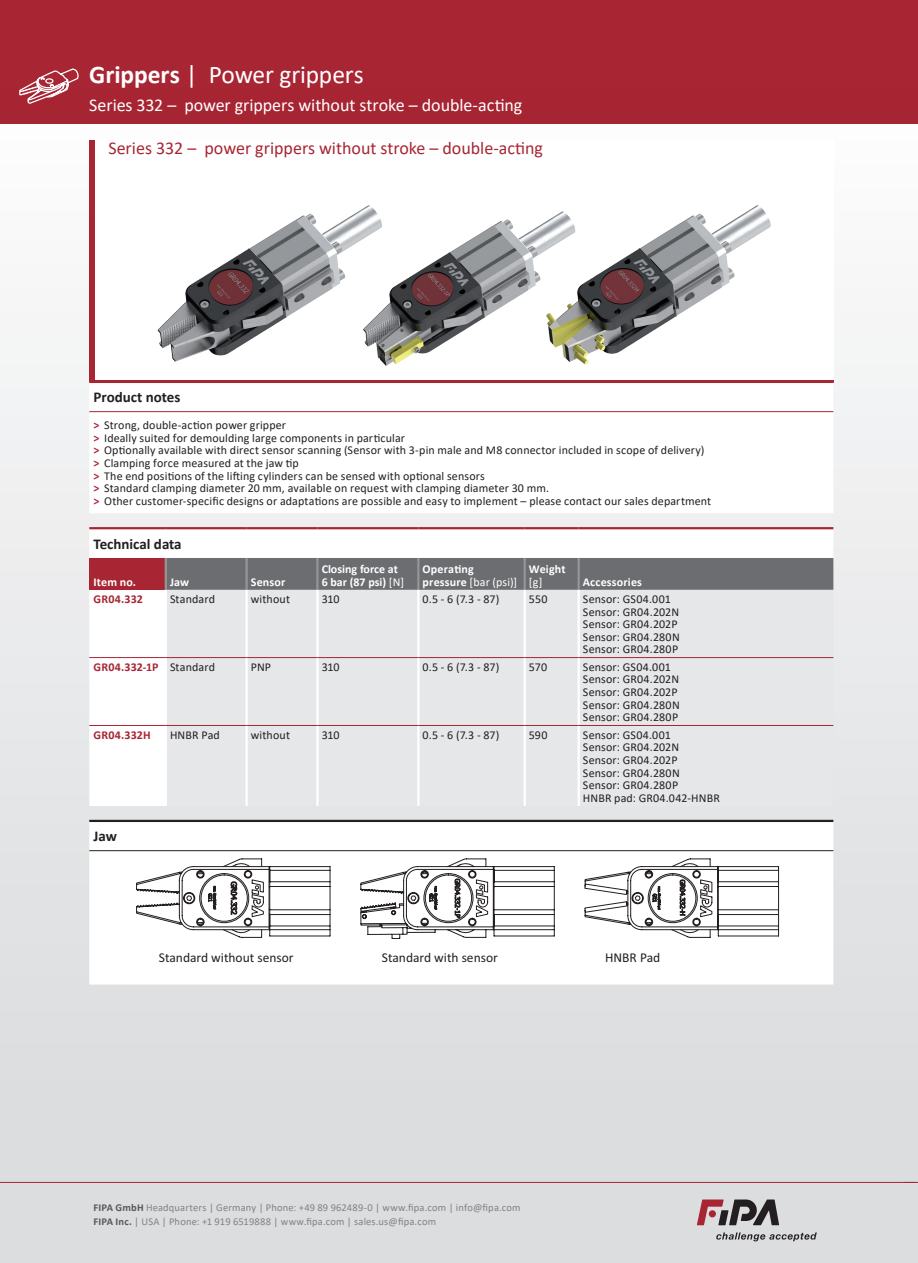
<style>
.page{position:relative;width:918px;height:1263px;background:#fff}
.page>*{position:absolute;margin:0;border:0;box-sizing:border-box;transform-origin:0 0}
.Seitentitel_17pt{font:25.5px "Calibri";letter-spacing:-.01em;color:#fff}
.Seitentitel_12pt{font:18px "Calibri";letter-spacing:-.005em;color:#fff}
.Ueberschrift_12pt{font:18px "Calibri";color:#a82634}
.Ueberschrift_10pt{font:700 15px "Calibri";color:#231f20}
.Tabelle_Head_Links_8{font:700 15px "Calibri";color:#231f20}
.t1{font:13.5px "Calibri";color:#231f20}
.Tabelle_Body_Links_8{font:12px/12.6px "Calibri";letter-spacing:.01em;color:#231f20}
.Tabelle_Head_Links_8-2{font:700 12px/12.6px "Calibri";letter-spacing:.015em;color:#fff}
.Tabelle_Body_Links_8-2{font:700 12px "Calibri";letter-spacing:.015em;color:#a82634}
.DataSheetFootNote{font:10.5px "Calibri";letter-spacing:.015em;color:#808285}
.s1{font-weight:700}
.s2{font-weight:700;color:#a82634}
.s3{font-weight:400}
.s4{font-weight:700;color:#57585a}
</style>
<div class="page">
<div style="left:0;top:84px;width:918px;height:1179px;background:linear-gradient(to bottom,#fcfdfd,#d7d8da)"></div>
<div style="left:0;top:0;width:918px;height:123px;background:#a82634"></div>
<svg style="left:19px;top:68px;width:60px;height:36px"></svg>
<div style="left:93px;top:140px;width:740px;height:243px;background:#fff"></div>
<div style="left:89px;top:140px;width:6px;height:243px;background:#a82634"></div>
<img style="left:157px;top:205px;width:614px;height:161px">
<svg style="left:89px;top:383px;width:744px;height:130px"></svg>
<hr style="left:89px;top:381px;width:744px;height:2px;background:#a82634">
<hr style="left:89px;top:411px;width:744px;height:1px;background:#a82634">
<svg style="left:89px;top:529px;width:744px;height:277px"></svg>
<div style="left:89px;top:558px;width:77px;height:32px;background:#a82634"></div>
<div style="left:167px;top:558px;width:666px;height:32px;background:#6c6d70"></div>
<div style="left:167px;top:590px;width:666px;height:216px;background:#e6e7e9"></div>
<hr style="left:89px;top:527px;width:77px;height:2px;background:#a82634">
<hr style="left:166px;top:527px;width:81px;height:2px;background:#a82634">
<hr style="left:247px;top:527px;width:70px;height:2px;background:#a82634">
<hr style="left:317px;top:527px;width:101px;height:2px;background:#a82634">
<hr style="left:418px;top:527px;width:107px;height:2px;background:#a82634">
<hr style="left:525px;top:527px;width:54px;height:2px;background:#a82634">
<hr style="left:579px;top:527px;width:254px;height:2px;background:#a82634">
<hr style="left:165px;top:558px;width:2px;height:32px;background:#939598">
<hr style="left:245px;top:558px;width:3px;height:32px;background:#939598">
<hr style="left:316px;top:558px;width:3px;height:32px;background:#939598">
<hr style="left:417px;top:558px;width:3px;height:32px;background:#939598">
<hr style="left:524px;top:558px;width:2px;height:32px;background:#939598">
<hr style="left:578px;top:558px;width:2px;height:32px;background:#939598">
<hr style="left:165px;top:590px;width:2px;height:67px;background:#fff">
<hr style="left:245px;top:590px;width:3px;height:67px;background:#fff">
<hr style="left:316px;top:590px;width:3px;height:67px;background:#fff">
<hr style="left:417px;top:590px;width:3px;height:67px;background:#fff">
<hr style="left:524px;top:590px;width:2px;height:67px;background:#fff">
<hr style="left:578px;top:590px;width:2px;height:67px;background:#fff">
<hr style="left:165px;top:658px;width:2px;height:67px;background:#fff">
<hr style="left:245px;top:658px;width:3px;height:67px;background:#fff">
<hr style="left:316px;top:658px;width:3px;height:67px;background:#fff">
<hr style="left:417px;top:658px;width:3px;height:67px;background:#fff">
<hr style="left:524px;top:658px;width:2px;height:67px;background:#fff">
<hr style="left:578px;top:658px;width:2px;height:67px;background:#fff">
<hr style="left:165px;top:726px;width:2px;height:80px;background:#fff">
<hr style="left:245px;top:726px;width:3px;height:80px;background:#fff">
<hr style="left:316px;top:726px;width:3px;height:80px;background:#fff">
<hr style="left:417px;top:726px;width:3px;height:80px;background:#fff">
<hr style="left:524px;top:726px;width:2px;height:80px;background:#fff">
<hr style="left:578px;top:726px;width:2px;height:80px;background:#fff">
<hr style="left:89px;top:657px;width:77px;height:1px;background:#a82634">
<hr style="left:166px;top:657px;width:81px;height:1px;background:#a82634">
<hr style="left:247px;top:657px;width:70px;height:1px;background:#a82634">
<hr style="left:317px;top:657px;width:101px;height:1px;background:#a82634">
<hr style="left:418px;top:657px;width:107px;height:1px;background:#a82634">
<hr style="left:525px;top:657px;width:54px;height:1px;background:#a82634">
<hr style="left:579px;top:657px;width:254px;height:1px;background:#a82634">
<hr style="left:89px;top:725px;width:77px;height:1px;background:#a82634">
<hr style="left:166px;top:725px;width:81px;height:1px;background:#a82634">
<hr style="left:247px;top:725px;width:70px;height:1px;background:#a82634">
<hr style="left:317px;top:725px;width:101px;height:1px;background:#a82634">
<hr style="left:418px;top:725px;width:107px;height:1px;background:#a82634">
<hr style="left:525px;top:725px;width:54px;height:1px;background:#a82634">
<hr style="left:579px;top:725px;width:254px;height:1px;background:#a82634">
<svg style="left:89px;top:822px;width:744px;height:162px"></svg>
<hr style="left:89px;top:820px;width:744px;height:2px;background:#231f20">
<hr style="left:89px;top:850px;width:744px;height:1px;background:#231f20">
<svg style="left:136px;top:858px;width:643px;height:81px"></svg>
<svg style="left:716px;top:1232px;width:101px;height:9px"></svg>
<svg style="left:697px;top:1199px;width:82px;height:26px;background:#887376"></svg>
<hr style="left:0;top:1182px;width:916px;height:1px;background:#a82634">
<p class="Seitentitel_17pt" style="left:89px;top:57px;width:276px"><span class="s1">Grippers</span> | Power grippers</p>
<p class="Seitentitel_12pt" style="left:89px;top:92px;width:435px">Series 332 – power grippers without stroke – double-acting</p>
<p class="Ueberschrift_12pt" style="left:108px;top:135px;width:436px">Series 332 – power grippers without stroke – double-acting</p>
<p class="Ueberschrift_10pt" style="left:94px;top:387px;width:88px">Product notes</p>
<p class="Tabelle_Body_Links_8" style="left:94px;top:419px;width:194px"><span class="s2">&gt;</span> Strong, double-action power gripper</p>
<p class="Tabelle_Body_Links_8" style="left:94px;top:431px;width:313px"><span class="s2">&gt;</span> Ideally suited for demoulding large components in particular</p>
<p class="Tabelle_Body_Links_8" style="left:94px;top:444px;width:612px"><span class="s2">&gt;</span> Optionally available with direct sensor scanning (Sensor with 3-pin male and M8 connector included in scope of delivery)</p>
<p class="Tabelle_Body_Links_8" style="left:94px;top:456px;width:207px"><span class="s2">&gt;</span> Clamping force measured at the jaw tip</p>
<p class="Tabelle_Body_Links_8" style="left:94px;top:469px;width:393px"><span class="s2">&gt;</span> The end positions of the lifting cylinders can be sensed with optional sensors</p>
<p class="Tabelle_Body_Links_8" style="left:94px;top:482px;width:457px"><span class="s2">&gt;</span> Standard clamping diameter 20 mm, available on request with clamping diameter 30 mm.</p>
<p class="Tabelle_Body_Links_8" style="left:94px;top:494px;width:619px"><span class="s2">&gt;</span> Other customer-specific designs or adaptations are possible and easy to implement – please contact our sales department</p>
<p class="Tabelle_Head_Links_8" style="left:94px;top:533px;width:90px">Technical data</p>
<p class="Tabelle_Head_Links_8-2" style="left:94px;top:575px;width:44px">Item no.</p>
<p class="Tabelle_Head_Links_8-2" style="left:170px;top:575px;width:21px">Jaw</p>
<p class="Tabelle_Head_Links_8-2" style="left:251px;top:575px;width:36px">Sensor</p>
<p class="Tabelle_Head_Links_8-2" style="left:322px;top:563px;width:78px">Closing force at</p>
<p class="Tabelle_Head_Links_8-2" style="left:322px;top:575px;width:84px">6 bar (87 psi) <span class="s3">[N]</span></p>
<p class="Tabelle_Head_Links_8-2" style="left:423px;top:563px;width:96px">Operating pressure <span class="s3">[bar (psi)]</span></p>
<p class="Tabelle_Head_Links_8-2" style="left:529px;top:563px;width:38px">Weight <span class="s3">[g]</span></p>
<p class="Tabelle_Head_Links_8-2" style="left:583px;top:575px;width:61px">Accessories</p>
<p class="Tabelle_Body_Links_8-2" style="left:94px;top:590px;width:51px">GR04.332</p>
<p class="Tabelle_Body_Links_8" style="left:170px;top:592px;width:46px">Standard</p>
<p class="Tabelle_Body_Links_8" style="left:251px;top:592px;width:41px">without</p>
<p class="Tabelle_Body_Links_8" style="left:322px;top:592px;width:20px">310</p>
<p class="Tabelle_Body_Links_8" style="left:423px;top:592px;width:78px">0.5 - 6 (7.3 - 87)</p>
<p class="Tabelle_Body_Links_8" style="left:529px;top:592px;width:20px">550</p>
<p class="Tabelle_Body_Links_8" style="left:583px;top:592px;width:98px">Sensor: GS04.001<br>Sensor: GR04.202N<br>Sensor: GR04.202P<br>Sensor: GR04.280N<br>Sensor: GR04.280P</p>
<p class="Tabelle_Body_Links_8-2" style="left:94px;top:658px;width:67px">GR04.332-1P</p>
<p class="Tabelle_Body_Links_8" style="left:170px;top:660px;width:46px">Standard</p>
<p class="Tabelle_Body_Links_8" style="left:251px;top:660px;width:22px">PNP</p>
<p class="Tabelle_Body_Links_8" style="left:322px;top:660px;width:20px">310</p>
<p class="Tabelle_Body_Links_8" style="left:423px;top:660px;width:78px">0.5 - 6 (7.3 - 87)</p>
<p class="Tabelle_Body_Links_8" style="left:529px;top:660px;width:20px">570</p>
<p class="Tabelle_Body_Links_8" style="left:583px;top:660px;width:98px">Sensor: GS04.001<br>Sensor: GR04.202N<br>Sensor: GR04.202P<br>Sensor: GR04.280N<br>Sensor: GR04.280P</p>
<p class="Tabelle_Body_Links_8-2" style="left:94px;top:726px;width:59px">GR04.332H</p>
<p class="Tabelle_Body_Links_8" style="left:170px;top:728px;width:51px">HNBR Pad</p>
<p class="Tabelle_Body_Links_8" style="left:251px;top:728px;width:41px">without</p>
<p class="Tabelle_Body_Links_8" style="left:322px;top:728px;width:20px">310</p>
<p class="Tabelle_Body_Links_8" style="left:423px;top:728px;width:78px">0.5 - 6 (7.3 - 87)</p>
<p class="Tabelle_Body_Links_8" style="left:529px;top:728px;width:20px">590</p>
<p class="Tabelle_Body_Links_8" style="left:583px;top:728px;width:139px">Sensor: GS04.001<br>Sensor: GR04.202N<br>Sensor: GR04.202P<br>Sensor: GR04.280N<br>Sensor: GR04.280P<br>HNBR pad: GR04.042-HNBR</p>
<p class="Ueberschrift_10pt" style="left:94px;top:826px;width:25px">Jaw</p>
<p class="t1" style="left:159px;top:948px;width:136px">Standard without sensor</p>
<p class="t1" style="left:382px;top:948px;width:117px">Standard with sensor</p>
<p class="t1" style="left:605px;top:948px;width:57px">HNBR Pad</p>
<p class="DataSheetFootNote" style="left:94px;top:1200px;width:429px"><span class="s4">FIPA GmbH</span> Headquarters | Germany | Phone: +49 89 962489-0 | www.fipa.com | info@fipa.com</p>
<p class="DataSheetFootNote" style="left:94px;top:1214px;width:344px"><span class="s4">FIPA Inc.</span> | USA | Phone: +1 919 6519888 | www.fipa.com | sales.us@fipa.com</p>
</div>
